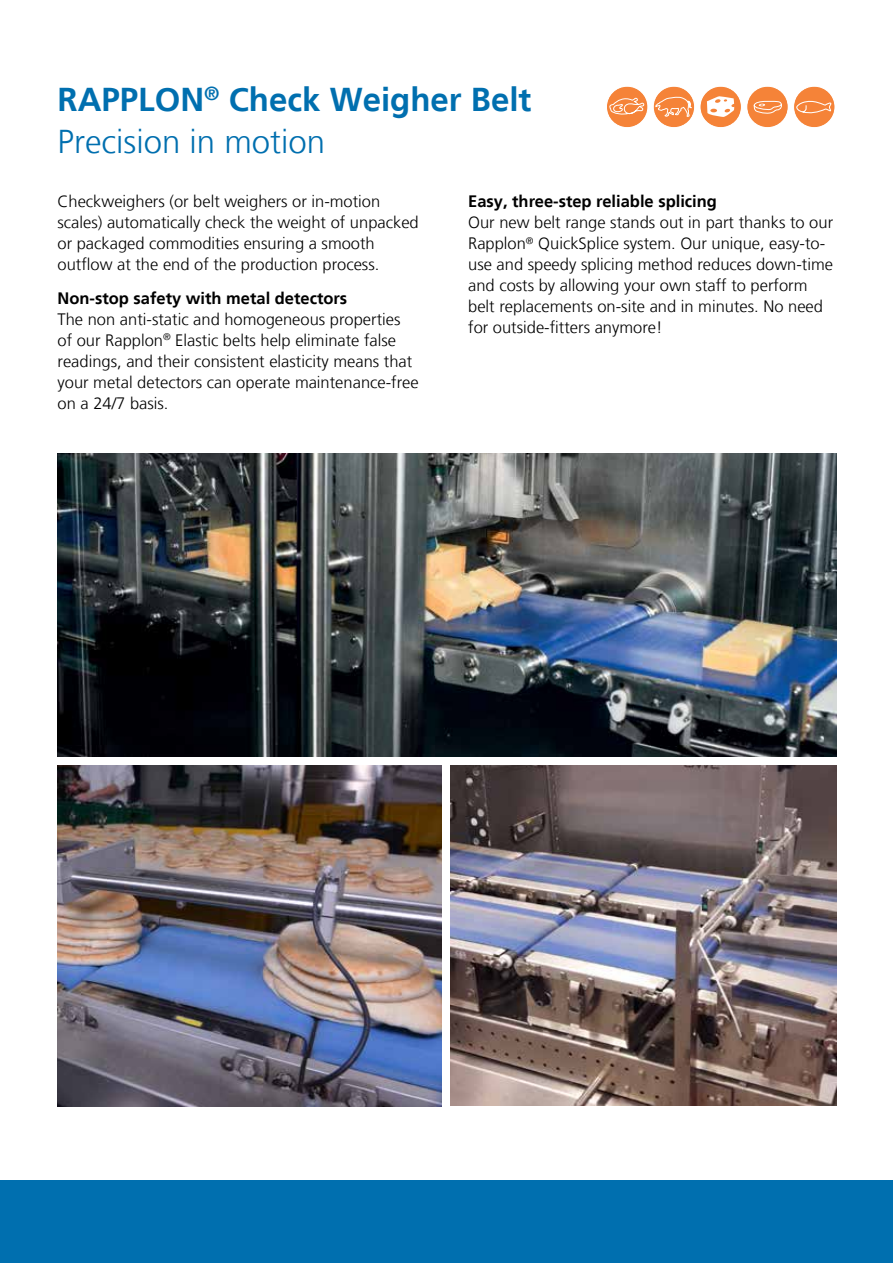
<style>
.page{position:relative;width:893px;height:1263px;background:#fff}
.page>*{position:absolute;margin:0;border:0;box-sizing:border-box;transform-origin:0 0}
.t1{font:700 33px/42px "Frutiger LT";color:#006faf}
.t2{font:300 16.5px/21px "Frutiger LT";color:#000}
.t3{font:700 16.5px "Frutiger LT";color:#000}
.s1{font-weight:300}
</style>
<div class="page">
<div style="left:0;top:1180px;width:893px;height:83px;background:#006faf"></div>
<svg style="left:748px;top:86px;width:87px;height:42px"></svg>
<div style="left:746px;top:86px;width:43px;height:42px;border:1px solid #fff;border-radius:50%"></div>
<div style="left:700px;top:86px;width:42px;height:42px;border:1px solid #fff;border-radius:50%"></div>
<svg style="left:608px;top:86px;width:133px;height:42px"></svg>
<div style="left:606px;top:86px;width:42px;height:42px;border:1px solid #fff;border-radius:50%"></div>
<img style="left:58px;top:453px;width:778px;height:304px">
<img style="left:57px;top:765px;width:385px;height:342px">
<img style="left:450px;top:765px;width:386px;height:341px">
<h1 class="t1" style="left:58px;top:78px;width:475px">RAPPLON<sup>®</sup> Check Weigher Belt<br><span class="s1">Precision in motion</span></h1>
<p class="t2" style="left:58px;top:191px;width:363px">Checkweighers (or belt weighers or in-motion scales) automatically check the weight of unpacked or packaged commodities ensuring a smooth outflow at the end of the production process.</p>
<p class="t3" style="left:58px;top:288px;width:291px">Non-stop safety with metal detectors</p>
<p class="t2" style="left:58px;top:309px;width:363px">The non anti-static and homogeneous properties of our Rapplon<sup>®</sup> Elastic belts help eliminate false readings, and their consistent elasticity means that your metal detectors can operate maintenance-free on a 24/7 basis.</p>
<p class="t3" style="left:468px;top:192px;width:250px">Easy, three-step reliable splicing</p>
<p class="t2" style="left:468px;top:212px;width:366px">Our new belt range stands out in part thanks to our Rapplon<sup>®</sup> QuickSplice system. Our unique, easy-to&shy;use and speedy splicing method reduces down-time and costs by allowing your own staff to perform belt replacements on-site and in minutes. No need for outside-fitters anymore!</p>
</div>
